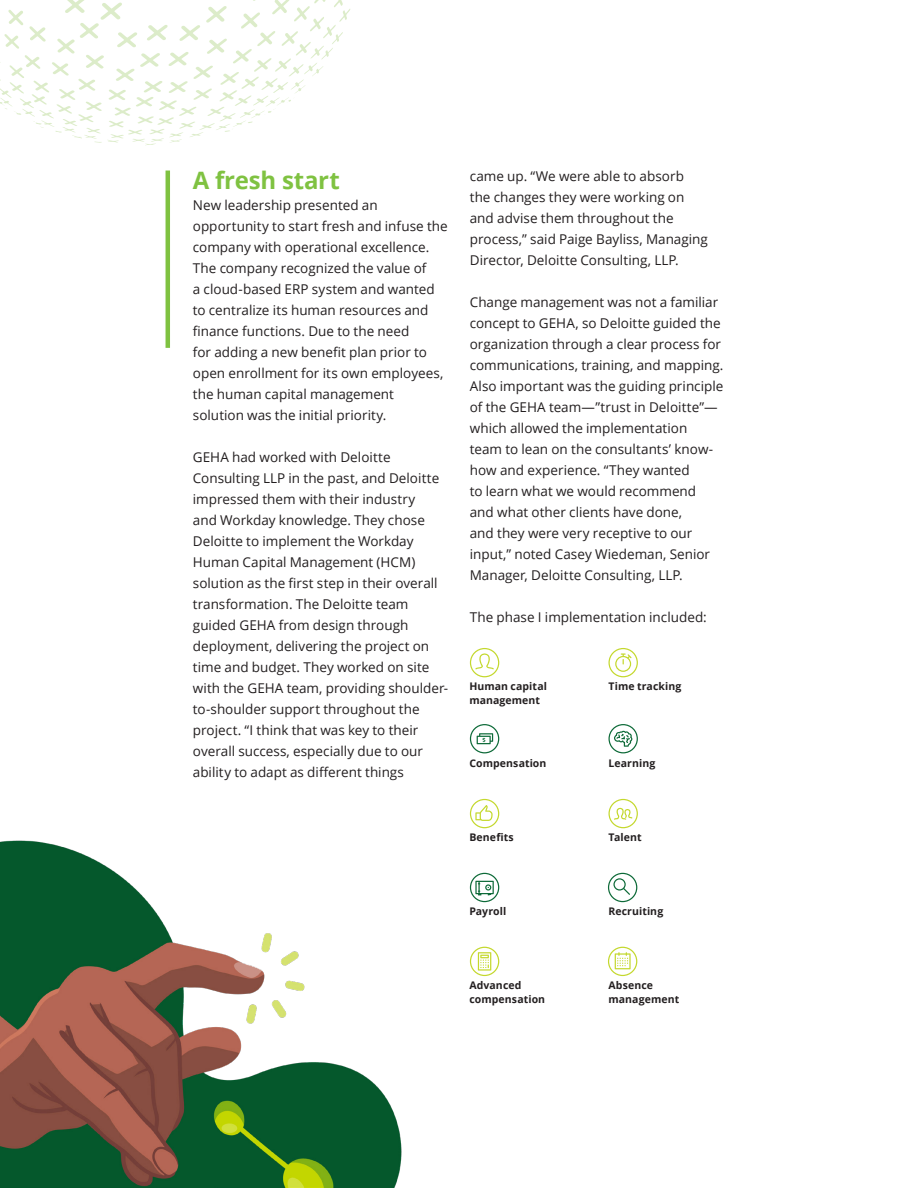
<style>
.page{position:relative;width:918px;height:1188px;background:#fff}
.page>*{position:absolute;margin:0;border:0;box-sizing:border-box;transform-origin:0 0}
.Body_copy__8_5_12pt{font:700 24px "Open Sans";letter-spacing:-.005em;color:#7fc241}
.Body_copy__8_5_12pt-2{font:13.5px/21px "Open Sans";color:#231f20}
.Body_copy__8_5_12pt-3{font:700 10.5px/13.5px "Open Sans";letter-spacing:.01em;color:#231f20}
</style>
<div class="page">
<svg style="left:0;top:0;width:350px;height:145px"></svg>
<hr style="left:166px;top:171px;width:4px;height:177px;background:#7fc241">
<img style="left:0;top:840px;width:402px;height:348px">
<svg style="left:470px;top:648px;width:29px;height:29px"></svg>
<svg style="left:608px;top:648px;width:30px;height:29px"></svg>
<svg style="left:608px;top:724px;width:30px;height:29px"></svg>
<svg style="left:608px;top:799px;width:30px;height:29px"></svg>
<svg style="left:608px;top:873px;width:29px;height:29px"></svg>
<svg style="left:608px;top:947px;width:29px;height:29px"></svg>
<svg style="left:470px;top:947px;width:29px;height:29px"></svg>
<svg style="left:470px;top:799px;width:29px;height:29px"></svg>
<svg style="left:470px;top:873px;width:29px;height:29px"></svg>
<svg style="left:470px;top:724px;width:29px;height:29px"></svg>
<p class="Body_copy__8_5_12pt" style="left:193px;top:163px;width:149px">A fresh start</p>
<p class="Body_copy__8_5_12pt-2" style="left:193px;top:194px;width:256px">New leadership presented an opportunity to start fresh and infuse the company with operational excellence.<br>The company recognized the value of<br>a cloud-based ERP system and wanted to centralize its human resources and finance functions. Due to the need<br>for adding a new benefit plan prior to open enrollment for its own employees, the human capital management solution was the initial priority.</p>
<p class="Body_copy__8_5_12pt-2" style="left:193px;top:446px;width:257px">GEHA had worked with Deloitte Consulting LLP in the past, and Deloitte impressed them with their industry<br>and Workday knowledge. They chose Deloitte to implement the Workday Human Capital Management (HCM) solution as the first step in their overall transformation. The Deloitte team guided GEHA from design through deployment, delivering the project on time and budget. They worked on site with the GEHA team, providing shoulder&shy;to-shoulder support throughout the project. “I think that was key to their overall success, especially due to our ability to adapt as different things</p>
<p class="Body_copy__8_5_12pt-2" style="left:470px;top:165px;width:240px">came up. “We were able to absorb the changes they were working on and advise them throughout the process,” said Paige Bayliss, Managing Director, Deloitte Consulting, LLP.</p>
<p class="Body_copy__8_5_12pt-2" style="left:470px;top:291px;width:255px">Change management was not a familiar concept to GEHA, so Deloitte guided the organization through a clear process for communications, training, and mapping.<br>Also important was the guiding principle of the GEHA team—”trust in Deloitte”— which allowed the implementation<br>team to lean on the consultants’ know&shy;how and experience. “They wanted<br>to learn what we would recommend and what other clients have done,<br>and they were very receptive to our input,” noted Casey Wiedeman, Senior Manager, Deloitte Consulting, LLP.</p>
<p class="Body_copy__8_5_12pt-2" style="left:470px;top:606px;width:238px">The phase I implementation included:</p>
<p class="Body_copy__8_5_12pt-3" style="left:469px;top:680px;width:79px">Human capital management</p>
<p class="Body_copy__8_5_12pt-3" style="left:608px;top:680px;width:74px">Time tracking</p>
<p class="Body_copy__8_5_12pt-3" style="left:469px;top:756px;width:79px">Compensation</p>
<p class="Body_copy__8_5_12pt-3" style="left:608px;top:756px;width:48px">Learning</p>
<p class="Body_copy__8_5_12pt-3" style="left:469px;top:831px;width:46px">Benefits</p>
<p class="Body_copy__8_5_12pt-3" style="left:608px;top:831px;width:35px">Talent</p>
<p class="Body_copy__8_5_12pt-3" style="left:469px;top:904px;width:38px">Payroll</p>
<p class="Body_copy__8_5_12pt-3" style="left:608px;top:904px;width:56px">Recruiting</p>
<p class="Body_copy__8_5_12pt-3" style="left:469px;top:978px;width:77px">Advanced compensation</p>
<p class="Body_copy__8_5_12pt-3" style="left:608px;top:978px;width:72px">Absence management</p>
</div>
